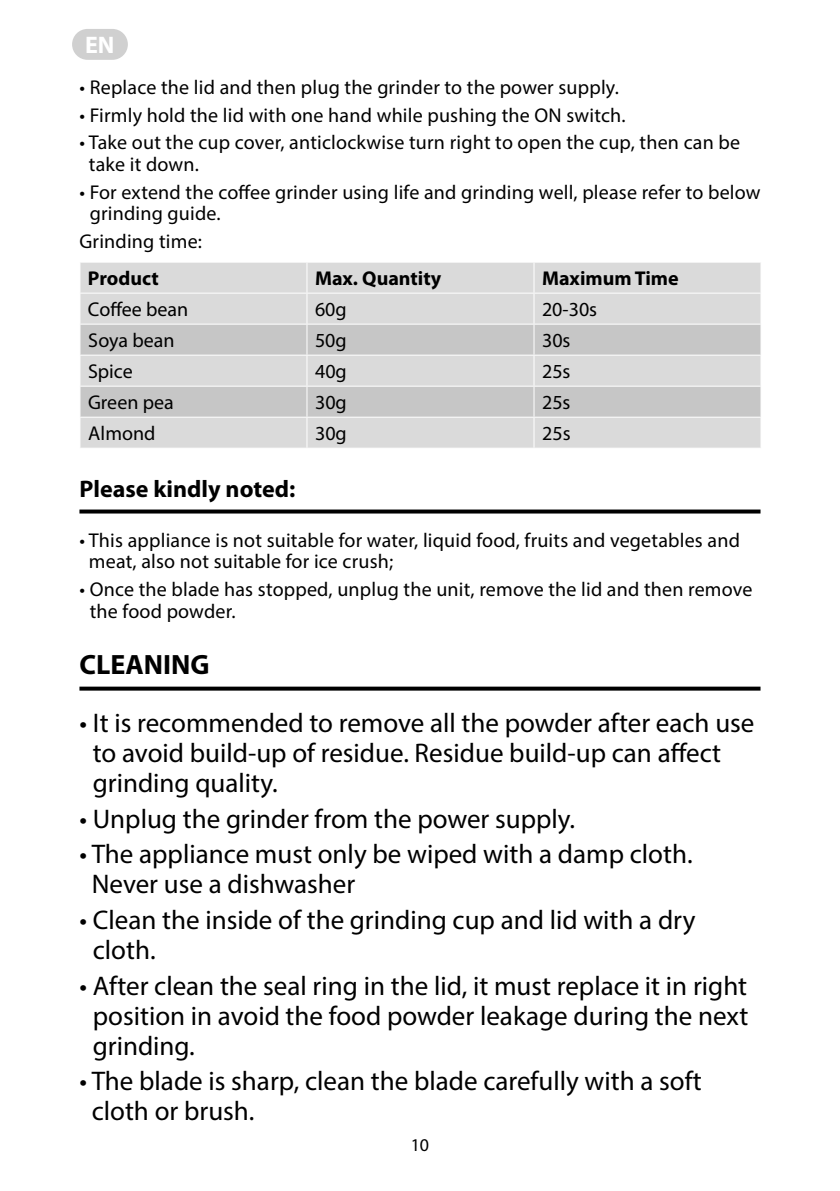
<style>
.page{position:relative;width:840px;height:1191px;background:#fff}
.page>*{position:absolute;margin:0;border:0;box-sizing:border-box;transform-origin:0 0}
.t1{font:700 28px "Myriad Pro";color:#000}
.t2{font:27px/30px "Myriad Pro";color:#000}
.t3{font:700 24px "Myriad Pro";color:#000}
.t4{font:700 24px "Myriad Pro";color:#fff}
.t5{font:20px/21.8px "Myriad Pro";letter-spacing:.01em;color:#000}
.t6{font:700 20px "Myriad Pro";color:#000}
.t7{font:18px "Myriad Pro";color:#000}
</style>
<div class="page">
<div style="left:72px;top:29px;width:56px;height:31px;background:#d0d0d0;border-radius:15px"></div>
<svg style="left:79px;top:509px;width:681px;height:4px;background:#212121"></svg>
<svg style="left:79px;top:686px;width:681px;height:4px;background:#282828"></svg>
<div style="left:80px;top:263px;width:680px;height:185px;background:#dadada"></div>
<svg style="left:80px;top:325px;width:680px;height:92px;background:#cdcdcd"></svg>
<hr style="left:306px;top:263px;width:1px;height:30px;background:#fff">
<hr style="left:533px;top:263px;width:1px;height:30px;background:#fff">
<hr style="left:79px;top:293px;width:228px;height:1px;background:#fff">
<hr style="left:307px;top:293px;width:226px;height:1px;background:#fff">
<hr style="left:306px;top:294px;width:1px;height:30px;background:#fff">
<hr style="left:533px;top:293px;width:228px;height:1px;background:#fff">
<hr style="left:533px;top:294px;width:1px;height:30px;background:#fff">
<hr style="left:79px;top:324px;width:228px;height:1px;background:#fff">
<hr style="left:307px;top:324px;width:226px;height:1px;background:#fff">
<hr style="left:306px;top:325px;width:1px;height:30px;background:#fff">
<hr style="left:533px;top:324px;width:228px;height:1px;background:#fff">
<hr style="left:533px;top:325px;width:1px;height:30px;background:#fff">
<hr style="left:79px;top:355px;width:228px;height:1px;background:#fff">
<hr style="left:307px;top:355px;width:226px;height:1px;background:#fff">
<hr style="left:306px;top:356px;width:1px;height:30px;background:#fff">
<hr style="left:533px;top:355px;width:228px;height:1px;background:#fff">
<hr style="left:533px;top:356px;width:1px;height:30px;background:#fff">
<hr style="left:79px;top:386px;width:228px;height:1px;background:#fff">
<hr style="left:307px;top:386px;width:226px;height:1px;background:#fff">
<hr style="left:306px;top:387px;width:1px;height:30px;background:#fff">
<hr style="left:533px;top:386px;width:228px;height:1px;background:#fff">
<hr style="left:533px;top:387px;width:1px;height:30px;background:#fff">
<hr style="left:79px;top:417px;width:228px;height:1px;background:#fff">
<hr style="left:307px;top:417px;width:226px;height:1px;background:#fff">
<hr style="left:306px;top:418px;width:1px;height:30px;background:#fff">
<hr style="left:533px;top:417px;width:228px;height:1px;background:#fff">
<hr style="left:533px;top:418px;width:1px;height:30px;background:#fff">
<p class="t4" style="left:85px;top:29px;width:31px">EN</p>
<p class="t5" style="left:79px;top:76px;width:540px">• Replace the lid and then plug the grinder to the power supply.</p>
<p class="t5" style="left:79px;top:104px;width:547px">• Firmly hold the lid with one hand while pushing the ON switch.</p>
<p class="t5" style="left:89px;top:131px;width:652px;text-indent:-9px">• Take out the cup cover, anticlockwise turn right to open the cup, then can be take it down.</p>
<p class="t5" style="left:90px;top:181px;width:672px;text-indent:-10px">• For extend the coffee grinder using life and grinding well, please refer to below grinding guide.</p>
<p class="t5" style="left:79px;top:230px;width:124px">Grinding time:</p>
<p class="t6" style="left:88px;top:265px;width:72px">Product</p>
<p class="t6" style="left:315px;top:265px;width:128px">Max. Quantity</p>
<p class="t6" style="left:541px;top:265px;width:138px">Maximum Time</p>
<p class="t5" style="left:88px;top:298px;width:102px">Coffee bean</p>
<p class="t5" style="left:315px;top:298px;width:33px">60g</p>
<p class="t5" style="left:541px;top:298px;width:57px">20-30s</p>
<p class="t5" style="left:88px;top:329px;width:88px">Soya bean</p>
<p class="t5" style="left:315px;top:329px;width:33px">50g</p>
<p class="t5" style="left:541px;top:329px;width:30px">30s</p>
<p class="t5" style="left:88px;top:360px;width:46px">Spice</p>
<p class="t5" style="left:315px;top:360px;width:33px">40g</p>
<p class="t5" style="left:541px;top:360px;width:30px">25s</p>
<p class="t5" style="left:88px;top:391px;width:87px">Green pea</p>
<p class="t5" style="left:315px;top:391px;width:33px">30g</p>
<p class="t5" style="left:542px;top:391px;width:30px">25s</p>
<p class="t5" style="left:88px;top:422px;width:69px">Almond</p>
<p class="t5" style="left:315px;top:422px;width:33px">30g</p>
<p class="t5" style="left:542px;top:422px;width:30px">25s</p>
<p class="t3" style="left:79px;top:473px;width:217px">Please kindly noted:</p>
<p class="t5" style="left:89px;top:529px;width:652px;text-indent:-9px">• This appliance is not suitable for water, liquid food, fruits and vegetables and meat, also not suitable for ice crush;</p>
<p class="t5" style="left:90px;top:578px;width:664px;text-indent:-10px">• Once the blade has stopped, unplug the unit, remove the lid and then remove the food powder.</p>
<h1 class="t1" style="left:79px;top:646px;width:132px">CLEANING</h1>
<h2 class="t2" style="left:93px;top:707px;width:662px;text-indent:-13px">• It is recommended to remove all the powder after each use to avoid build-up of residue. Residue build-up can affect grinding quality.</h2>
<h2 class="t2" style="left:79px;top:803px;width:497px">• Unplug the grinder from the power supply.</h2>
<h2 class="t2" style="left:92px;top:839px;width:602px;text-indent:-12px">• The appliance must only be wiped with a damp cloth.<br>Never use a dishwasher</h2>
<h2 class="t2" style="left:93px;top:904px;width:604px;text-indent:-13px">• Clean the inside of the grinding cup and lid with a dry cloth.</h2>
<h2 class="t2" style="left:93px;top:970px;width:656px;text-align:justify;text-indent:-13px">• After clean the seal ring in the lid, it must replace it in right position in avoid the food powder leakage during the next grinding.</h2>
<h2 class="t2" style="left:92px;top:1066px;width:611px;text-indent:-12px">• The blade is sharp, clean the blade carefully with a soft cloth or brush.</h2>
<p class="t7" style="left:410px;top:1133px;width:20px">10</p>
</div>
